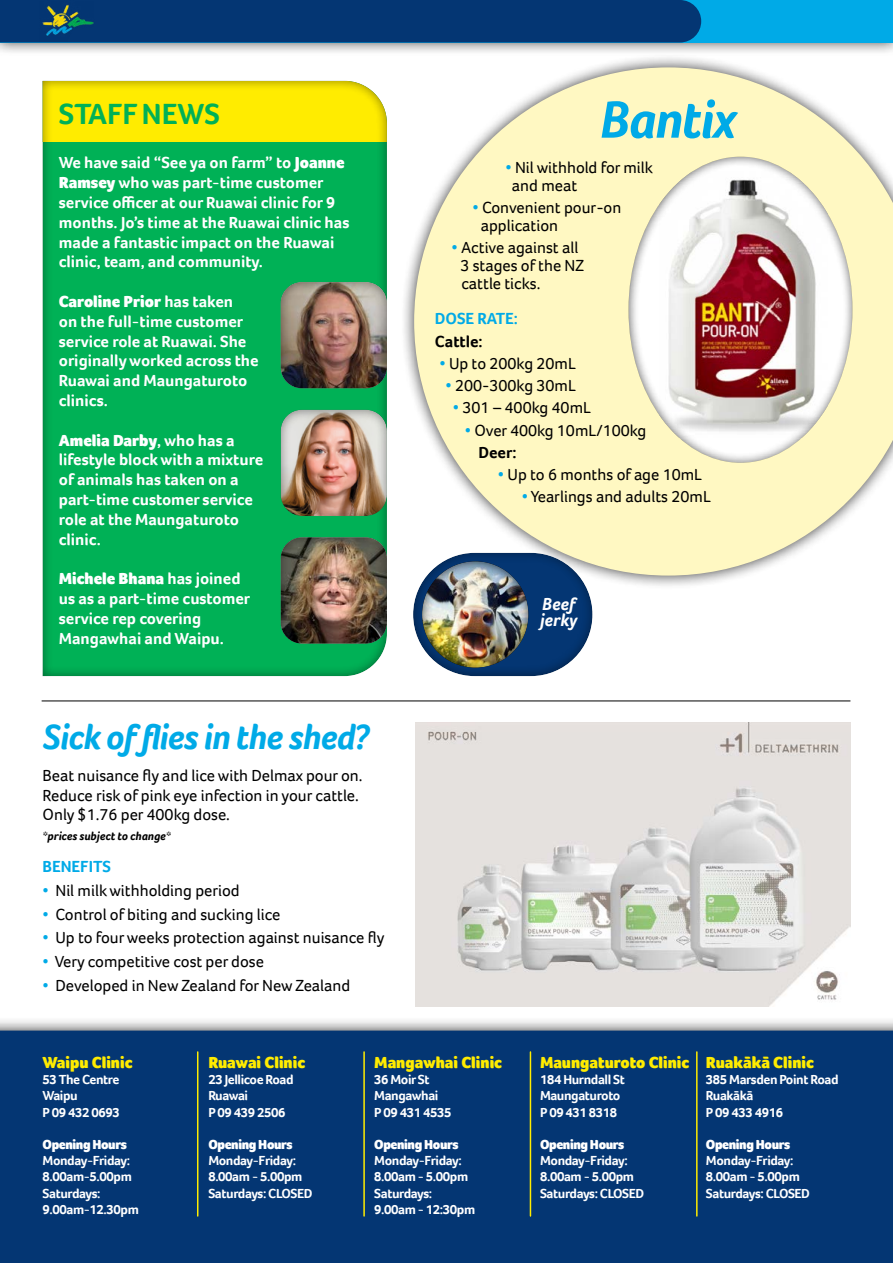
<style>
.page{position:relative;width:893px;height:1263px;background:#fff}
.page>*{position:absolute;margin:0;border:0;box-sizing:border-box;transform-origin:0 0}
.t1{font:italic 700 54px "Foco";letter-spacing:-.02em;color:#00aae7}
.t2{font:italic 700 36px "Foco";letter-spacing:-.025em;color:#00aae7}
.t3{font:700 30px "Foco";color:#00b156}
.t4{font:italic 700 18px/16.5px "Foco";color:#fff}
.t5{font:700 16.5px/19.8px "Foco";color:#fff}
.t6{font:16.5px/18px "Foco";color:#000}
.t7{font:900 16.5px "Foco";color:#ffec00}
.t8{font:700 16.5px "Foco";color:#00aae7}
.t9{font:700 16.5px "Foco";color:#000}
.t10{font:700 13.5px/16.2px "Foco";letter-spacing:-.03em;color:#fff}
.t11{font:900 13.5px "Foco";letter-spacing:-.03em;color:#fff}
.t12{font:italic 700 12px "Foco";color:#000}
.s1{font-weight:900}
.s2{color:#00aae7}
.s3{font-weight:700}
</style>
<div class="page">
<div style="left:400px;top:54px;width:493px;height:536px;background:#000;opacity:.75"></div>
<svg style="left:414px;top:67px;width:479px;height:509px;fill:#fff8c2"></svg>
<div style="left:0;top:0;width:893px;height:57px;background:#000;opacity:.75"></div>
<div style="left:0;top:0;width:893px;height:43px;background:#00aae7"></div>
<div style="left:0;top:0;width:701px;height:43px;background:#043673"></div>
<img style="left:38px;top:0;width:57px;height:43px">
<div style="left:30px;top:70px;width:371px;height:609px;background:#000;opacity:.5"></div>
<div style="left:269px;top:271px;width:130px;height:118px;background:#000;opacity:.5"></div>
<div style="left:269px;top:398px;width:130px;height:119px;background:#000;opacity:.5"></div>
<div style="left:269px;top:526px;width:130px;height:118px;background:#000;opacity:.5"></div>
<div style="left:0;top:1017px;width:893px;height:246px;background:#000;opacity:.75"></div>
<div style="left:0;top:1030px;width:893px;height:233px;background:#043673"></div>
<hr style="left:197px;top:1052px;width:1px;height:164px;background:#ffec00">
<hr style="left:363px;top:1052px;width:2px;height:164px;background:#ffec00">
<hr style="left:530px;top:1052px;width:1px;height:164px;background:#ffec00">
<hr style="left:696px;top:1052px;width:2px;height:164px;background:#ffec00">
<div style="left:616px;top:146px;width:249px;height:318px;background:#000;opacity:.75"></div>
<div style="left:401px;top:551px;width:205px;height:137px;background:#000;opacity:.5"></div>
<div style="left:409px;top:548px;width:134px;height:120px;background:#000;opacity:.75"></div>
<img style="left:415px;top:722px;width:436px;height:284px">
<hr style="left:42px;top:700px;width:808px;height:1px;background:#000">
<h3 class="t3" style="left:59px;top:94px;width:163px">STAFF NEWS</h3>
<p class="t5" style="left:59px;top:153px;width:292px">We have said “See ya on farm” to <span class="s1">Joanne Ramsey</span> who was part-time customer service officer at our Ruawai clinic for 9 months. Jo’s time at the Ruawai clinic has made a fantastic impact on the Ruawai clinic, team, and community.</p>
<p class="t5" style="left:59px;top:291px;width:201px"><span class="s1">Caroline Prior</span> has taken<br>on the full-time customer service role at Ruawai. She originally worked across the<br>Ruawai and Maungaturoto clinics.</p>
<p class="t5" style="left:59px;top:430px;width:206px"><span class="s1">Amelia Darby</span>, who has a lifestyle block with a mixture of animals has taken on a part-time customer service role at the Maungaturoto clinic.</p>
<p class="t5" style="left:59px;top:569px;width:193px"><span class="s1">Michele Bhana</span> has joined us as a part-time customer service rep covering<br>Mangawhai and Waipu.</p>
<h2 class="t2" style="left:43px;top:713px;width:328px">Sick of flies in the shed?</h2>
<p class="t6" style="left:43px;top:766px;width:322px;line-height:19.5px">Beat nuisance fly and lice with Delmax pour on.<br>Reduce risk of pink eye infection in your cattle.<br>Only $1.76 per 400kg dose.</p>
<p class="t12" style="left:43px;top:828px;width:130px">*prices subject to change*</p>
<p class="t8" style="left:43px;top:856px;width:70px">BENEFITS</p>
<p class="t6" style="left:43px;top:881px;width:199px"><span class="s2">•</span> Nil milk withholding period</p>
<p class="t6" style="left:43px;top:905px;width:239px"><span class="s2">•</span> Control of biting and sucking lice</p>
<p class="t6" style="left:43px;top:929px;width:343px"><span class="s2">•</span> Up to four weeks protection against nuisance fly</p>
<p class="t6" style="left:43px;top:952px;width:223px"><span class="s2">•</span> Very competitive cost per dose</p>
<p class="t6" style="left:43px;top:976px;width:309px"><span class="s2">•</span> Developed in New Zealand for New Zealand</p>
<h1 class="t1" style="left:600px;top:84px;width:138px">Bantix</h1>
<p class="t6" style="left:512px;top:158px;width:142px;text-indent:-7px"><span class="s2">•</span> Nil withhold for milk and meat</p>
<p class="t6" style="left:481px;top:198px;width:142px;text-indent:-8px"><span class="s2">•</span> Convenient pour-on application</p>
<p class="t6" style="left:460px;top:238px;width:125px;text-indent:-9px"><span class="s2">•</span> Active against all<br>3 stages of the NZ cattle ticks.</p>
<p class="t8" style="left:435px;top:308px;width:85px">DOSE RATE:</p>
<p class="t9" style="left:435px;top:330px;width:49px">Cattle:</p>
<p class="t6" style="left:439px;top:354px;width:138px"><span class="s2">•</span> Up to 200kg 20mL</p>
<p class="t6" style="left:445px;top:376px;width:132px"><span class="s2">•</span> 200-300kg 30mL</p>
<p class="t6" style="left:453px;top:399px;width:140px"><span class="s2">•</span> 301 – 400kg 40mL</p>
<p class="t6" style="left:478px;top:419px;width:169px;line-height:22.2px;text-indent:-13px"><span class="s2">•</span> Over 400kg 10mL/100kg<br><span class="s3">Deer:</span></p>
<p class="t6" style="left:498px;top:465px;width:206px"><span class="s2">•</span> Up to 6 months of age 10mL</p>
<p class="t6" style="left:522px;top:488px;width:191px"><span class="s2">•</span> Yearlings and adults 20mL</p>
<p class="t4" style="left:540px;top:595px;width:39px">Beef jerky</p>
<p class="t7" style="left:43px;top:1051px;width:91px">Waipu Clinic</p>
<p class="t10" style="left:43px;top:1071px;width:79px">53 The Centre<br>Waipu<br>P 09 432 0693</p>
<p class="t11" style="left:43px;top:1135px;width:86px">Opening Hours</p>
<p class="t10" style="left:43px;top:1152px;width:98px">Monday-Friday:<br>8.00am-5.00pm<br>Saturdays:<br>9.00am-12.30pm</p>
<p class="t7" style="left:208px;top:1051px;width:98px">Ruawai Clinic</p>
<p class="t10" style="left:208px;top:1071px;width:87px">23 Jellicoe Road<br>Ruawai<br>P 09 439 2506</p>
<p class="t11" style="left:208px;top:1135px;width:86px">Opening Hours</p>
<p class="t10" style="left:208px;top:1152px;width:106px">Monday-Friday:<br>8.00am - 5.00pm<br>Saturdays: CLOSED</p>
<p class="t7" style="left:374px;top:1051px;width:129px">Mangawhai Clinic</p>
<p class="t10" style="left:374px;top:1071px;width:79px">36 Moir St<br>Mangawhai<br>P 09 431 4535</p>
<p class="t11" style="left:374px;top:1135px;width:86px">Opening Hours</p>
<p class="t10" style="left:374px;top:1152px;width:103px">Monday-Friday:<br>8.00am - 5.00pm<br>Saturdays:<br>9.00am - 12:30pm</p>
<p class="t7" style="left:540px;top:1051px;width:151px">Maungaturoto Clinic</p>
<p class="t10" style="left:540px;top:1071px;width:86px">184 Hurndall St<br>Maungaturoto<br>P 09 431 8318</p>
<p class="t11" style="left:540px;top:1135px;width:86px">Opening Hours</p>
<p class="t10" style="left:540px;top:1152px;width:106px">Monday-Friday:<br>8.00am - 5.00pm<br>Saturdays: CLOSED</p>
<p class="t7" style="left:706px;top:1051px;width:109px">Ruakākā Clinic</p>
<p class="t10" style="left:706px;top:1071px;width:134px">385 Marsden Point Road<br>Ruakākā<br>P 09 433 4916</p>
<p class="t11" style="left:706px;top:1135px;width:86px">Opening Hours</p>
<p class="t10" style="left:706px;top:1152px;width:106px">Monday-Friday:<br>8.00am - 5.00pm<br>Saturdays: CLOSED</p>
</div>
